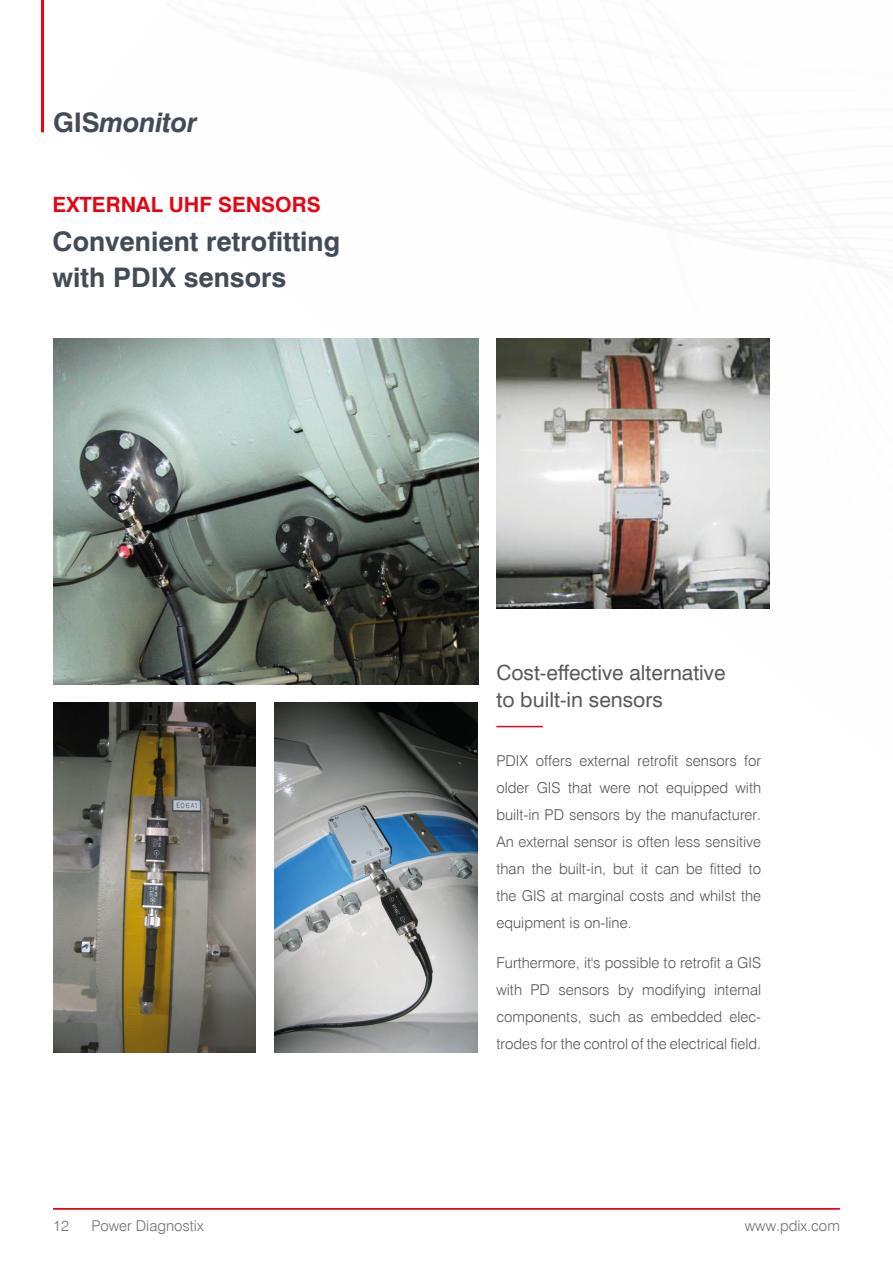
<style>
.page{position:relative;width:893px;height:1263px;background:#fff}
.page>*{position:absolute;margin:0;border:0;box-sizing:border-box;transform-origin:0 0}
.Title_1{font:700 27px/36px "Swiss 721 BT";color:#434b56}
.t1{font:italic 700 27px "Swiss 721 BT";letter-spacing:-.01em;color:#434b56}
.Title_2{font:21px/27px "Swiss 721 BT";color:#595a5c}
.Title_2-2{font:700 21px "Swiss 721 BT";color:#e30614}
.Body{font:300 15px/27px "Swiss 721 BT";color:#575756;text-align:justify}
.t2{font:300 15px "Swiss 721 BT";color:#70706f}
.s1{font-style:normal}
</style>
<div class="page">
<hr style="left:53px;top:1208px;width:787px;height:1px;background:#e30614">
<hr style="left:41px;top:0;width:3px;height:132px;background:#e30614">
<hr style="left:496px;top:726px;width:47px;height:1px;background:#e30614">
<img style="left:275px;top:703px;width:203px;height:349px">
<img style="left:53px;top:703px;width:203px;height:349px">
<img style="left:53px;top:339px;width:425px;height:346px">
<img style="left:497px;top:339px;width:272px;height:269px">
<h1 class="t1" style="left:53px;top:106px;width:146px"><span class="s1">GIS</span>monitor</h1>
<p class="Title_2-2" style="left:53px;top:191px;width:270px">EXTERNAL UHF SENSORS</p>
<p class="Title_1" style="left:53px;top:223px;width:289px">Convenient retrofitting with PDIX sensors</p>
<p class="Title_2" style="left:496px;top:658px;width:231px">Cost-effective alternative to built-in sensors</p>
<p class="Body" style="left:496px;top:747px;width:266px">PDIX offers external retrofit sensors for older GIS that were not equipped with built-in PD sensors by the manufacturer.<br>An external sensor is often less sensitive than the built-in, but it can be fitted to the GIS at marginal costs and whilst the equipment is on-line.</p>
<p class="Body" style="left:496px;top:949px;width:266px">Furthermore, it's possible to retrofit a GIS with PD sensors by modifying internal components, such as embedded elec&shy;trodes for the control of the electrical field.</p>
<p class="t2" style="left:53px;top:1216px;width:17px">12</p>
<p class="t2" style="left:91px;top:1216px;width:114px">Power Diagnostix</p>
<p class="t2" style="left:745px;top:1216px;width:96px">www.pdix.com</p>
</div>
